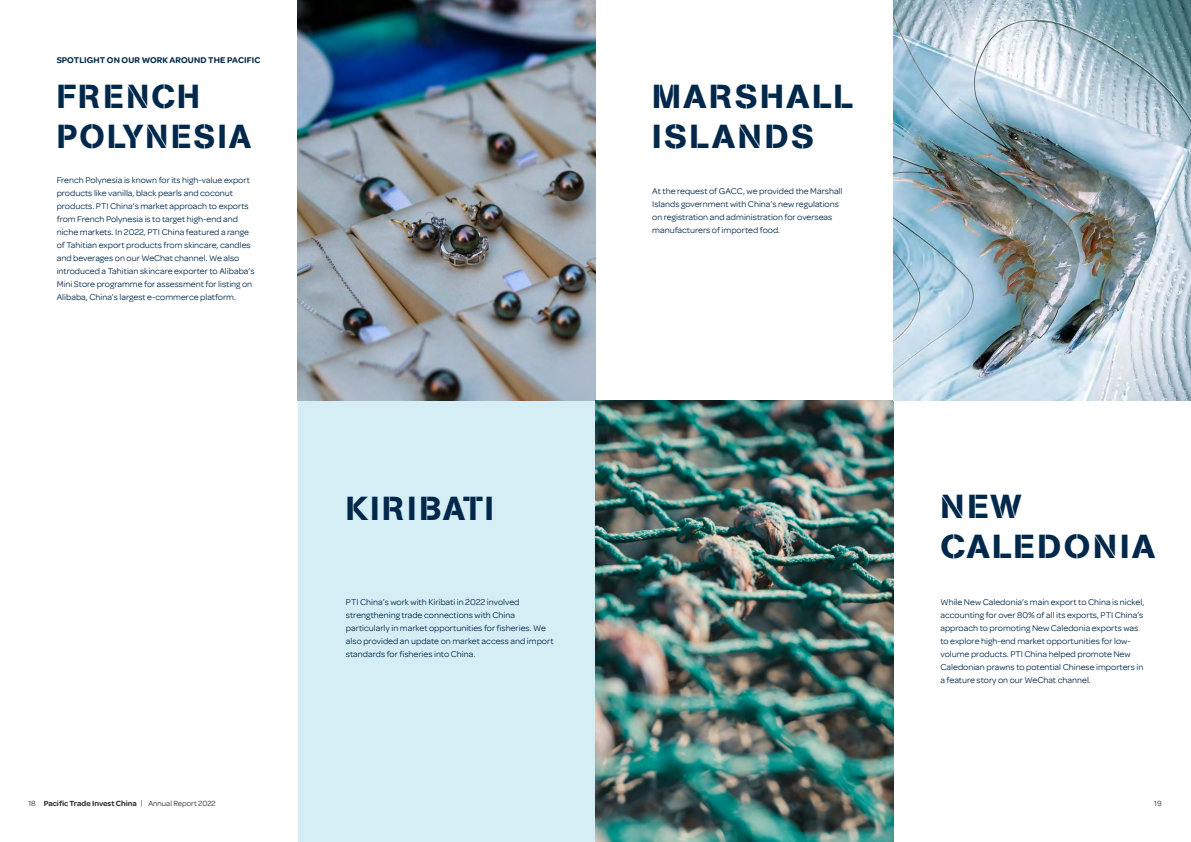
<style>
.page{position:relative;width:1191px;height:842px;background:#fff}
.page>*{position:absolute;margin:0;border:0;box-sizing:border-box;transform-origin:0 0}
.Page_Heading_1{font:33px/40px "AG Book Stencil";letter-spacing:.07em;color:#00284a;scale:1.05 1}
.Page_Heading_1-2{font:33px "AG Book Stencil";letter-spacing:.07em;color:#00284a}
.Dark_Body_Copy_9pt{font:9px/13px "Omnes";color:#00284a}
.Page_Heading_1-3{font:600 9px "Omnes";letter-spacing:.01em;color:#00284a}
.t1{font:600 8px "Omnes";color:#312f30}
.t2{font:8px "Omnes";color:#312f30}
.s1{font-weight:400}
</style>
<div class="page">
<div style="left:298px;top:400px;width:297px;height:442px;background:#d5eef5"></div>
<img style="left:298px;top:0;width:297px;height:400px">
<img style="left:595px;top:400px;width:298px;height:442px">
<img style="left:893px;top:0;width:298px;height:400px">
<p class="Page_Heading_1-3" style="left:57px;top:55px;width:205px">SPOTLIGHT ON OUR WORK AROUND THE PACIFIC</p>
<p class="Page_Heading_1-2" style="left:57px;top:77px;width:145px">FRENCH</p>
<p class="Page_Heading_1-2" style="left:57px;top:117px;width:196px">POLYNESIA</p>
<p class="Dark_Body_Copy_9pt" style="left:57px;top:173px;width:199px">French Polynesia is known for its high-value export products like vanilla, black pearls and coconut products. PTI China’s market approach to exports from French Polynesia is to target high-end and niche markets. In 2022, PTI China featured a range of Tahitian export products from skincare, candles and beverages on our WeChat channel. We also introduced a Tahitian skincare exporter to Alibaba’s Mini Store programme for assessment for listing on Alibaba, China’s largest e-commerce platform.</p>
<p class="Page_Heading_1-2" style="left:346px;top:488px;width:149px">KIRIBATI</p>
<p class="Dark_Body_Copy_9pt" style="left:346px;top:595px;width:209px">PTI China’s work with Kiribati in 2022 involved strengthening trade connections with China particularly in market opportunities for fisheries. We also provided an update on market access and import standards for fisheries into China.</p>
<p class="Page_Heading_1" style="left:652px;top:77px;width:193px">MARSHALL<br>ISLANDS</p>
<p class="Dark_Body_Copy_9pt" style="left:652px;top:184px;width:192px">At the request of GACC, we provided the Marshall Islands government with China’s new regulations on registration and administration for overseas manufacturers of imported food.</p>
<p class="Page_Heading_1" style="left:940px;top:486px;width:79px">NEW</p>
<p class="Page_Heading_1" style="left:940px;top:526px;width:206px">CALEDONIA</p>
<p class="Dark_Body_Copy_9pt" style="left:940px;top:595px;width:205px">While New Caledonia’s main export to China is nickel, accounting for over 80% of all its exports, PTI China’s approach to promoting New Caledonia exports was to explore high-end market opportunities for low&shy;volume products. PTI China helped promote New Caledonian prawns to potential Chinese importers in a feature story on our WeChat channel.</p>
<p class="t1" style="left:28px;top:799px;width:189px"><span class="s1">18</span> Pacific Trade Invest China <span class="s1">| Annual Report 2022</span></p>
<p class="t2" style="left:1154px;top:799px;width:9px">19</p>
</div>
